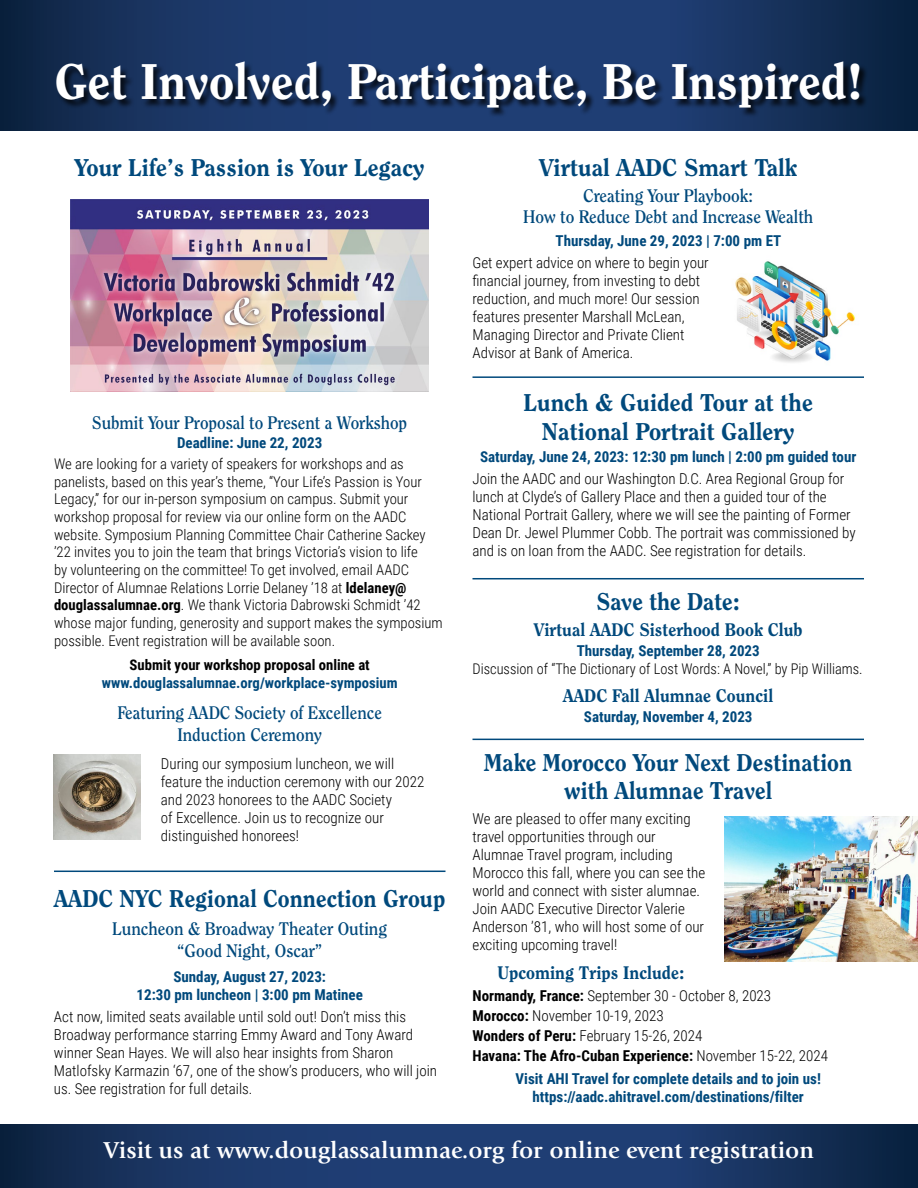
<style>
.page{position:relative;width:918px;height:1188px;background:#fff}
.page>*{position:absolute;margin:0;border:0;box-sizing:border-box;transform-origin:0 0}
.t1{font:800 49.5px "Clearface IT Cby BT";color:#fff}
.t2{font:800 24px/28.8px "Clearface IT Cby BT";color:#00497c;text-align:center}
.t3{font:700 24px "Giovanni Std";color:#fff}
.t4{font:700 18px/21.6px "Clearface IT Cby BT";color:#00497c;text-align:center;scale:.95 1}
.t5{font:700 18px/21.6px "Clearface IT Cby BT";color:#00497c;text-align:center;scale:.94 1}
.t6{font:800 18px "Clearface IT Cby BT";color:#00497c}
.t7{font:300 15px/18px "Roboto Condensed";color:#000}
.t8{font:700 15px/18px "Roboto Condensed";color:#00497c;text-align:center}
.t9{font:300 14.7px/17.7px "Roboto Condensed";color:#000}
.t10{font:700 14.7px "Roboto Condensed";color:#00497c}
.t11{font:700 14.7px "Roboto Condensed";color:#000}
.s1{font-weight:700}
</style>
<div class="page">
<img style="left:735px;top:261px;width:120px;height:102px">
<svg style="left:0;top:0;width:918px;height:131px;background:#183462"></svg>
<div style="left:57px;top:62px;width:811px;height:55px;background:#000;opacity:.75"></div>
<svg style="left:0;top:1124px;width:918px;height:64px;background:#193664"></svg>
<img style="left:71px;top:199px;width:358px;height:193px">
<hr style="left:472px;top:578px;width:392px;height:1px;background:#00497c">
<hr style="left:54px;top:871px;width:392px;height:1px;background:#00497c">
<hr style="left:472px;top:376px;width:392px;height:2px;background:#00497c">
<img style="left:54px;top:754px;width:87px;height:85px">
<hr style="left:472px;top:739px;width:392px;height:1px;background:#00497c">
<img style="left:725px;top:816px;width:193px;height:146px">
<h1 class="t1" style="left:54px;top:51px;width:811px">Get Involved, Participate, Be Inspired!</h1>
<h2 class="t2" style="left:75px;top:153px;width:351px">Your Life’s Passion is Your Legacy</h2>
<p class="t5" style="left:92px;top:411px;width:337px">Submit Your Proposal to Present a Workshop</p>
<p class="t8" style="left:177px;top:433px;width:147px">Deadline: June 22, 2023</p>
<p class="t9" style="left:54px;top:455px;width:390px">We are looking for a variety of speakers for workshops and as panelists, based on this year’s theme, “Your Life’s Passion is Your Legacy,” for our in-person symposium on campus. Submit your workshop proposal for review via our online form on the AADC website. Symposium Planning Committee Chair Catherine Sackey ’22 invites you to join the team that brings Victoria’s vision to life<br>by volunteering on the committee! To get involved, email AADC Director of Alumnae Relations Lorrie Delaney ’18 at <span class="s1">ldelaney@ douglassalumnae.org</span>. We thank Victoria Dabrowski Schmidt ’42 whose major funding, generosity and support makes the symposium possible. Event registration will be available soon.</p>
<p class="t11" style="left:130px;top:654px;width:242px">Submit your workshop proposal online at</p>
<p class="t10" style="left:102px;top:672px;width:297px">www.douglassalumnae.org/workplace-symposium</p>
<p class="t5" style="left:118px;top:702px;width:283px">Featuring AADC Society of Excellence<br>Induction Ceremony</p>
<p class="t7" style="left:161px;top:754px;width:265px">During our symposium luncheon, we will feature the induction ceremony with our 2022 and 2023 honorees to the AADC Society<br>of Excellence. Join us to recognize our distinguished honorees!</p>
<h2 class="t2" style="left:54px;top:884px;width:393px">AADC NYC Regional Connection Group</h2>
<p class="t4" style="left:112px;top:918px;width:291px">Luncheon &amp; Broadway Theater Outing “Good Night, Oscar”</p>
<p class="t8" style="left:137px;top:967px;width:228px">Sunday, August 27, 2023:<br>12:30 pm luncheon | 3:00 pm Matinee</p>
<p class="t7" style="left:54px;top:1007px;width:385px">Act now, limited seats available until sold out! Don’t miss this Broadway performance starring Emmy Award and Tony Award winner Sean Hayes. We will also hear insights from Sharon Matlofsky Karmazin ‘67, one of the show’s producers, who will join us. See registration for full details.</p>
<h2 class="t2" style="left:539px;top:153px;width:260px">Virtual AADC Smart Talk</h2>
<p class="t4" style="left:523px;top:184px;width:307px">Creating Your Playbook:<br>How to Reduce Debt and Increase Wealth</p>
<p class="t8" style="left:556px;top:231px;width:227px">Thursday, June 29, 2023 | 7:00 pm ET</p>
<p class="t7" style="left:473px;top:253px;width:238px">Get expert advice on where to begin your financial journey, from investing to debt reduction, and much more! Our session features presenter Marshall McLean, Managing Director and Private Client Advisor at Bank of America.</p>
<h2 class="t2" style="left:524px;top:388px;width:291px">Lunch &amp; Guided Tour at the<br>National Portrait Gallery</h2>
<p class="t8" style="left:480px;top:447px;width:378px">Saturday, June 24, 2023: 12:30 pm lunch | 2:00 pm guided tour</p>
<p class="t7" style="left:473px;top:469px;width:385px">Join the AADC and our Washington D.C. Area Regional Group for lunch at Clyde’s of Gallery Place and then a guided tour of the National Portrait Gallery, where we will see the painting of Former Dean Dr. Jewel Plummer Cobb. The portrait was commissioned by and is on loan from the AADC. See registration for details.</p>
<h2 class="t2" style="left:596px;top:587px;width:145px">Save the Date:</h2>
<p class="t6" style="left:534px;top:618px;width:270px">Virtual AADC Sisterhood Book Club</p>
<p class="t8" style="left:577px;top:641px;width:185px">Thursday, September 28, 2023</p>
<p class="t9" style="left:472px;top:659px;width:392px">Discussion of “The Dictionary of Lost Words: A Novel,” by Pip Williams.</p>
<p class="t6" style="left:563px;top:685px;width:212px">AADC Fall Alumnae Council</p>
<p class="t8" style="left:584px;top:707px;width:170px">Saturday, November 4, 2023</p>
<h2 class="t2" style="left:484px;top:748px;width:370px">Make Morocco Your Next Destination with Alumnae Travel</h2>
<p class="t7" style="left:472px;top:809px;width:234px">We are pleased to offer many exciting travel opportunities through our Alumnae Travel program, including Morocco this fall, where you can see the world and connect with sister alumnae.<br>Join AADC Executive Director Valerie Anderson ’81, who will host some of our exciting upcoming travel!</p>
<p class="t6" style="left:498px;top:961px;width:188px">Upcoming Trips Include:</p>
<p class="t7" style="left:472px;top:985px;width:357px;line-height:20.1px"><span class="s1">Normandy, France:</span> September 30 - October 8, 2023<br><span class="s1">Morocco:</span> November 10-19, 2023<br><span class="s1">Wonders of Peru:</span> February 15-26, 2024<br><span class="s1">Havana: The Afro-Cuban Experience:</span> November 15-22, 2024</p>
<p class="t8" style="left:516px;top:1069px;width:307px">Visit AHI Travel for complete details and to join us! https://aadc.ahitravel.com/destinations/filter</p>
<h2 class="t3" style="left:104px;top:1136px;width:712px">Visit us at www.douglassalumnae.org for online event registration</h2>
</div>
